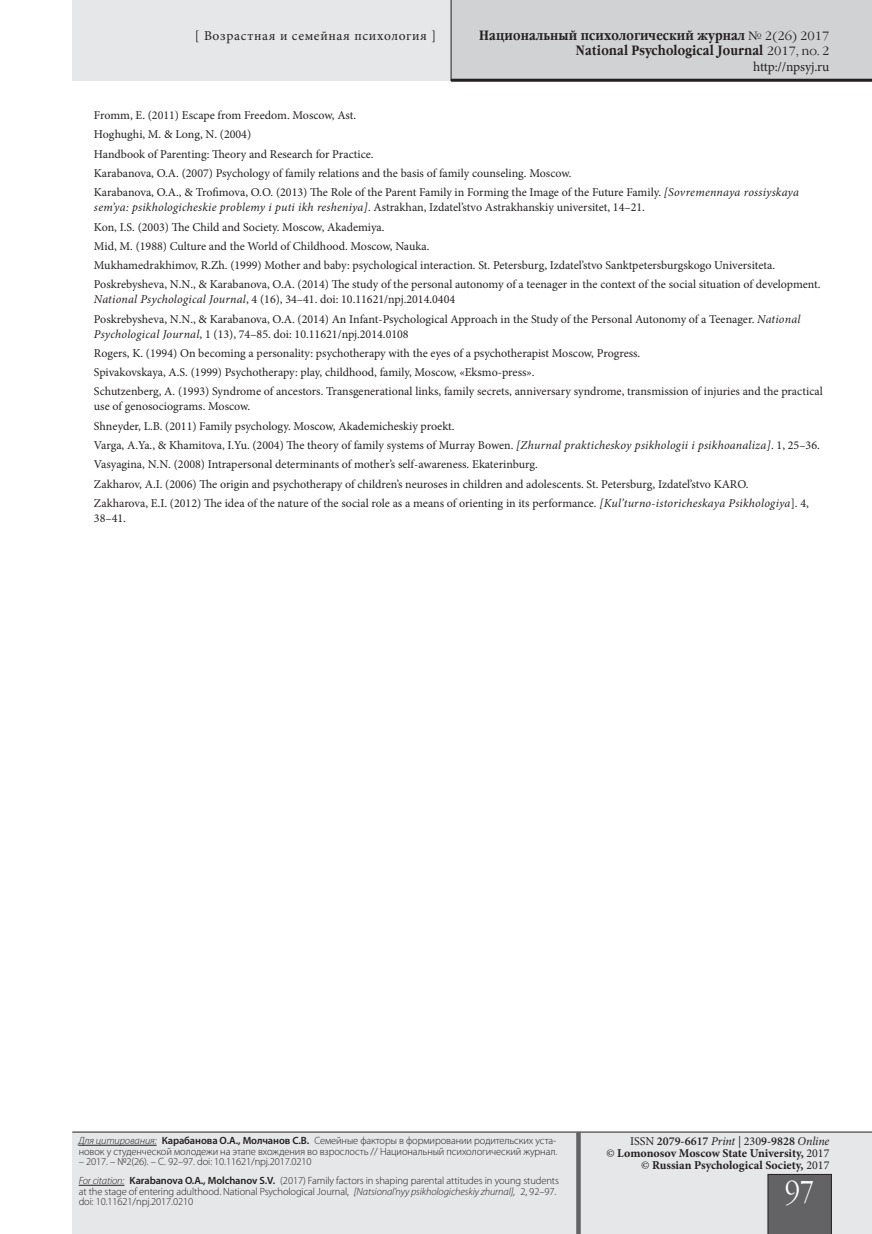
<style>
.page{position:relative;width:872px;height:1234px;background:#fff}
.page>*{position:absolute;margin:0;border:0;box-sizing:border-box;transform-origin:0 0}
.t1{font:30px "Garamond Narrow C";color:#fff}
.t2{font:700 13.5px/15px "Garamond Narrow C";letter-spacing:.01em;color:#231f20;text-align:right}
.t3{font:13.5px "Minion Pro";letter-spacing:.05em;color:#231f20}
.t4{font:13.5px "Minion Pro";letter-spacing:-.015em;color:#231f20}
.Reference{font:12px/15px "Minion Pro";color:#231f20}
.t5{font:700 12px/12px "Minion Pro";color:#231f20;text-align:right}
.t6{font:300 10.5px/10.5px "Myriad Pro";letter-spacing:-.01em;color:#231f20}
.s1{font-family:"Garamond C";font-weight:400;font-size:12px}
.s2{font-style:italic}
.s3{font-weight:600}
.s4{font-weight:400}
.s5{font-weight:400;font-style:italic}
</style>
<div class="page">
<div style="left:72px;top:0;width:800px;height:81px;background:#e6e7e9"></div>
<div style="left:451px;top:0;width:421px;height:81px;background:#d1d2d4"></div>
<div style="left:72px;top:1132px;width:800px;height:101px;background:#e6e7e9"></div>
<hr style="left:72px;top:1131px;width:800px;height:1px;background:#231f20">
<div style="left:767px;top:1173px;width:64px;height:60px;background:#636366"></div>
<hr style="left:451px;top:79px;width:421px;height:3px;background:#231f20">
<div style="left:576px;top:1131px;width:5px;height:102px;background:#636366"></div>
<hr style="left:451px;top:0;width:1px;height:81px;background:#231f20">
<hr style="left:79px;top:1144px;width:78px;height:1px;background:#231f20">
<hr style="left:79px;top:1184px;width:45px;height:1px;background:#231f20">
<p class="t3" style="left:195px;top:26px;width:242px">[ Возрастная и семейная психология ]</p>
<p class="t2" style="left:479px;top:28px;width:352px">Национальный психологический журнал <span class="s1">№ 2(26) 2017<br></span>National Psychological Journal <span class="s1">2017, no. 2</span></p>
<p class="t4" style="left:753px;top:57px;width:78px">http://npsyj.ru</p>
<p class="Reference" style="left:94px;top:108px;width:264px">Fromm, E. (2011) Escape from Freedom. Moscow, Ast.</p>
<p class="Reference" style="left:94px;top:127px;width:159px">Hoghughi, M. &amp; Long, N. (2004)</p>
<p class="Reference" style="left:94px;top:146px;width:281px">Handbook of Parenting: Theory and Research for Practice.</p>
<p class="Reference" style="left:94px;top:166px;width:479px">Karabanova, O.A. (2007) Psychology of family relations and the basis of family counseling. Moscow.</p>
<p class="Reference" style="left:94px;top:185px;width:706px">Karabanova, O.A., &amp; Trofimova, O.O. (2013) The Role of the Parent Family in Forming the Image of the Future Family. <span class="s2">[Sovremennaya rossiyskaya sem’ya: psikhologicheskie problemy i puti ikh resheniya]</span>. Astrakhan, Izdatel’stvo Astrakhanskiy universitet, 14–21.</p>
<p class="Reference" style="left:94px;top:219px;width:292px">Kon, I.S. (2003) The Child and Society. Moscow, Akademiya.</p>
<p class="Reference" style="left:94px;top:238px;width:337px">Mid, M. (1988) Culture and the World of Childhood. Moscow, Nauka.</p>
<p class="Reference" style="left:94px;top:258px;width:682px">Mukhamedrakhimov, R.Zh. (1999) Mother and baby: psychological interaction. St. Petersburg, Izdatel’stvo Sanktpetersburgskogo Universiteta.</p>
<p class="Reference" style="left:94px;top:277px;width:728px">Poskrebysheva, N.N., &amp; Karabanova, O.A. (2014) The study of the personal autonomy of a teenager in the context of the social situation of development.<br><span class="s2">National Psychological Journal</span>, 4 (16), 34–41. doi: 10.11621/npj.2014.0404</p>
<p class="Reference" style="left:94px;top:311px;width:708px">Poskrebysheva, N.N., &amp; Karabanova, O.A. (2014) An Infant-Psychological Approach in the Study of the Personal Autonomy of a Teenager. <span class="s2">National<br>Psychological Journal</span>, 1 (13), 74–85. doi: 10.11621/npj.2014.0108</p>
<p class="Reference" style="left:94px;top:345px;width:548px">Rogers, K. (1994) On becoming a personality: psychotherapy with the eyes of a psychotherapist Moscow, Progress.</p>
<p class="Reference" style="left:94px;top:365px;width:442px">Spivakovskaya, A.S. (1999) Psychotherapy: play, childhood, family, Moscow, «Eksmo-press».</p>
<p class="Reference" style="left:94px;top:384px;width:730px">Schutzenberg, A. (1993) Syndrome of ancestors. Transgenerational links, family secrets, anniversary syndrome, transmission of injuries and the practical use of genosociograms. Moscow.</p>
<p class="Reference" style="left:94px;top:418px;width:362px">Shneyder, L.B. (2011) Family psychology. Moscow, Akademicheskiy proekt.</p>
<p class="Reference" style="left:94px;top:437px;width:727px">Varga, A.Ya., &amp; Khamitova, I.Yu. (2004) The theory of family systems of Murray Bowen. <span class="s2">[Zhurnal prakticheskoy psikhologii i psikhoanaliza]</span>. 1, 25–36.</p>
<p class="Reference" style="left:94px;top:457px;width:445px">Vasyagina, N.N. (2008) Intrapersonal determinants of mother’s self-awareness. Ekaterinburg.</p>
<p class="Reference" style="left:94px;top:476px;width:656px">Zakharov, A.I. (2006) The origin and psychotherapy of children’s neuroses in children and adolescents. St. Petersburg, Izdatel’stvo KARO.</p>
<p class="Reference" style="left:94px;top:495px;width:716px">Zakharova, E.I. (2012) The idea of the nature of the social role as a means of orienting in its performance. <span class="s2">[Kul’turno-istoricheskaya Psikhologiya</span>]. 4,<br>38–41.</p>
<p class="t6" style="left:79px;top:1134px;width:480px"><span class="s2">Для цитирования:</span> <span class="s3">Карабанова О.А., Молчанов С.В.</span> Семейные факторы в формировании родительских уста&shy;новок у студенческой молодежи на этапе вхождения во взрослость // Национальный психологический журнал.</p>
<p class="t6" style="left:79px;top:1151px;width:482px;line-height:19px">– 2017. – №2(26). – С. 92–97. doi: 10.11621/npj.2017.0210<br><span class="s2">For citation:</span> <span class="s3">Karabanova O.A., Molchanov S.V.</span> (2017) Family factors in shaping parental attitudes in young students</p>
<p class="t6" style="left:79px;top:1185px;width:479px">at the stage of entering adulthood. National Psychological Journal, <span class="s2">[Natsional’nyy psikhologicheskiy zhurnal],</span> 2, 92–97. doi: 10.11621/npj.2017.0210</p>
<p class="t5" style="left:606px;top:1134px;width:225px"><span class="s4">ISSN</span> <span class="s3">2079-6617</span> <span class="s5">Print</span> <span class="s4">| 230</span><span class="s3">9-9828</span> <span class="s5">Online<br>©</span> Lomonosov Moscow State University, <span class="s4">2017 ©</span> Russian Psychological Society, <span class="s4">2017</span></p>
<h1 class="t1" style="left:785px;top:1175px;width:31px">97</h1>
</div>
